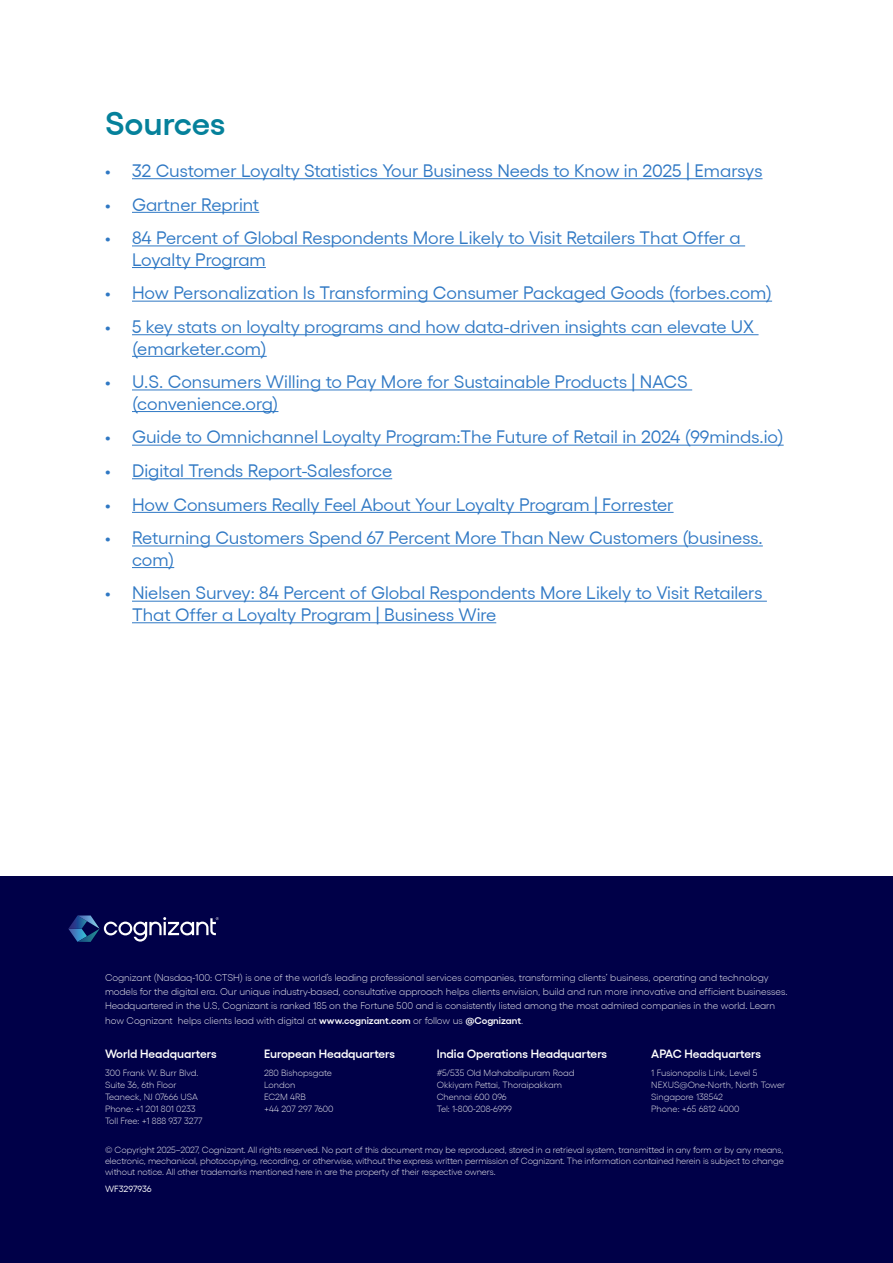
<style>
.page{position:relative;width:893px;height:1263px;background:#fff}
.page>*{position:absolute;margin:0;border:0;box-sizing:border-box;transform-origin:0 0}
.t1{font:600 33px "Gellix";color:#05819b}
.t2{font:18px/21.6px "Gellix";color:#2f78c4}
.t3{font:600 12px "Gellix";color:#fff}
.t4{font:300 9.75px/14.2px "Gellix";color:#fff}
.t5{font:300 9px/12px "Gellix";color:#fff}
.t6{font:9px "Gellix";color:#fff}
.s1{font-weight:600}
</style>
<div class="page">
<div style="left:0;top:876px;width:893px;height:387px;background:#000048"></div>
<svg style="left:68px;top:915px;width:151px;height:27px"></svg>
<hr style="left:132px;top:178px;width:630px;height:1px;background:#2f78c4">
<hr style="left:132px;top:212px;width:127px;height:1px;background:#2f78c4">
<hr style="left:132px;top:245px;width:613px;height:1px;background:#2f78c4">
<hr style="left:132px;top:267px;width:134px;height:1px;background:#2f78c4">
<hr style="left:132px;top:301px;width:640px;height:1px;background:#2f78c4">
<hr style="left:132px;top:334px;width:627px;height:1px;background:#2f78c4">
<hr style="left:132px;top:356px;width:135px;height:1px;background:#2f78c4">
<hr style="left:132px;top:389px;width:560px;height:1px;background:#2f78c4">
<hr style="left:132px;top:411px;width:146px;height:1px;background:#2f78c4">
<hr style="left:132px;top:445px;width:652px;height:1px;background:#2f78c4">
<hr style="left:132px;top:478px;width:260px;height:1px;background:#2f78c4">
<hr style="left:132px;top:512px;width:542px;height:1px;background:#2f78c4">
<hr style="left:132px;top:545px;width:631px;height:1px;background:#2f78c4">
<hr style="left:132px;top:567px;width:42px;height:1px;background:#2f78c4">
<hr style="left:132px;top:601px;width:635px;height:1px;background:#2f78c4">
<hr style="left:132px;top:622px;width:364px;height:1px;background:#2f78c4">
<h1 class="t1" style="left:105px;top:98px;width:122px">Sources</h1>
<p class="t2" style="left:105px;top:158px;width:659px">• 32 Customer Loyalty Statistics Your Business Needs to Know in 2025 | Emarsys</p>
<p class="t2" style="left:105px;top:192px;width:156px">• Gartner Reprint</p>
<p class="t2" style="left:132px;top:225px;width:610px;text-indent:-27px">• 84 Percent of Global Respondents More Likely to Visit Retailers That Offer a<br>Loyalty Program</p>
<p class="t2" style="left:105px;top:280px;width:669px">• How Personalization Is Transforming Consumer Packaged Goods (forbes.com)</p>
<p class="t2" style="left:132px;top:314px;width:624px;text-indent:-27px">• 5 key stats on loyalty programs and how data-driven insights can elevate UX (emarketer.com)</p>
<p class="t2" style="left:132px;top:369px;width:557px;text-indent:-27px">• U.S. Consumers Willing to Pay More for Sustainable Products | NACS (convenience.org)</p>
<p class="t2" style="left:105px;top:424px;width:680px">• Guide to Omnichannel Loyalty Program:The Future of Retail in 2024 (99minds.io)</p>
<p class="t2" style="left:105px;top:458px;width:289px">• Digital Trends Report-Salesforce</p>
<p class="t2" style="left:105px;top:492px;width:570px">• How Consumers Really Feel About Your Loyalty Program | Forrester</p>
<p class="t2" style="left:132px;top:525px;width:632px;text-indent:-27px">• Returning Customers Spend 67 Percent More Than New Customers (business. com)</p>
<p class="t2" style="left:132px;top:580px;width:632px;text-indent:-27px">• Nielsen Survey: 84 Percent of Global Respondents More Likely to Visit Retailers<br>That Offer a Loyalty Program | Business Wire</p>
<p class="t4" style="left:105px;top:969px;width:684px">Cognizant (Nasdaq-100: CTSH) is one of the world’s leading professional services companies, transforming clients’ business, operating and technology models for the digital era. Our unique industry-based, consultative approach helps clients envision, build and run more innovative and efficient businesses.<br>Headquartered in the U.S, Cognizant is ranked 185 on the Fortune 500 and is consistently listed among the most admired companies in the world. Learn how Cognizant helps clients lead with digital at <span class="s1">www.cognizant.com</span> or follow us <span class="s1">@Cognizant</span>.</p>
<p class="t3" style="left:105px;top:1044px;width:113px">World Headquarters</p>
<p class="t5" style="left:105px;top:1066px;width:99px">300 Frank W. Burr Blvd.<br>Suite 36, 6th Floor<br>Teaneck, NJ 07666 USA<br>Phone: +1 201 801 0233<br>Toll Free: +1 888 937 3277</p>
<p class="t3" style="left:437px;top:1044px;width:172px">India Operations Headquarters</p>
<p class="t5" style="left:437px;top:1066px;width:139px">#5/535 Old Mahabalipuram Road<br>Okkiyam Pettai, Thoraipakkam<br>Chennai 600 096<br>Tel: 1-800-208-6999</p>
<p class="t3" style="left:264px;top:1044px;width:133px">European Headquarters</p>
<p class="t5" style="left:264px;top:1066px;width:71px">280 Bishopsgate<br>London<br>EC2M 4RB<br>+44 207 297 7600</p>
<p class="t3" style="left:651px;top:1044px;width:111px">APAC Headquarters</p>
<p class="t5" style="left:651px;top:1066px;width:136px">1 Fusionopolis Link, Level 5<br>NEXUS@One-North, North Tower<br>Singapore 138542<br>Phone: +65 6812 4000</p>
<p class="t5" style="left:105px;top:1144px;width:680px;line-height:10.8px;text-align:justify">© Copyright 2025–2027, Cognizant. All rights reserved. No part of this document may be reproduced, stored in a retrieval system, transmitted in any form or by any means, electronic, mechanical, photocopying, recording, or otherwise, without the express written permission of Cognizant. The information contained herein is subject to change without notice. All other trademarks mentioned here in are the property of their respective owners.</p>
<p class="t6" style="left:105px;top:1182px;width:48px">WF3297936</p>
</div>
